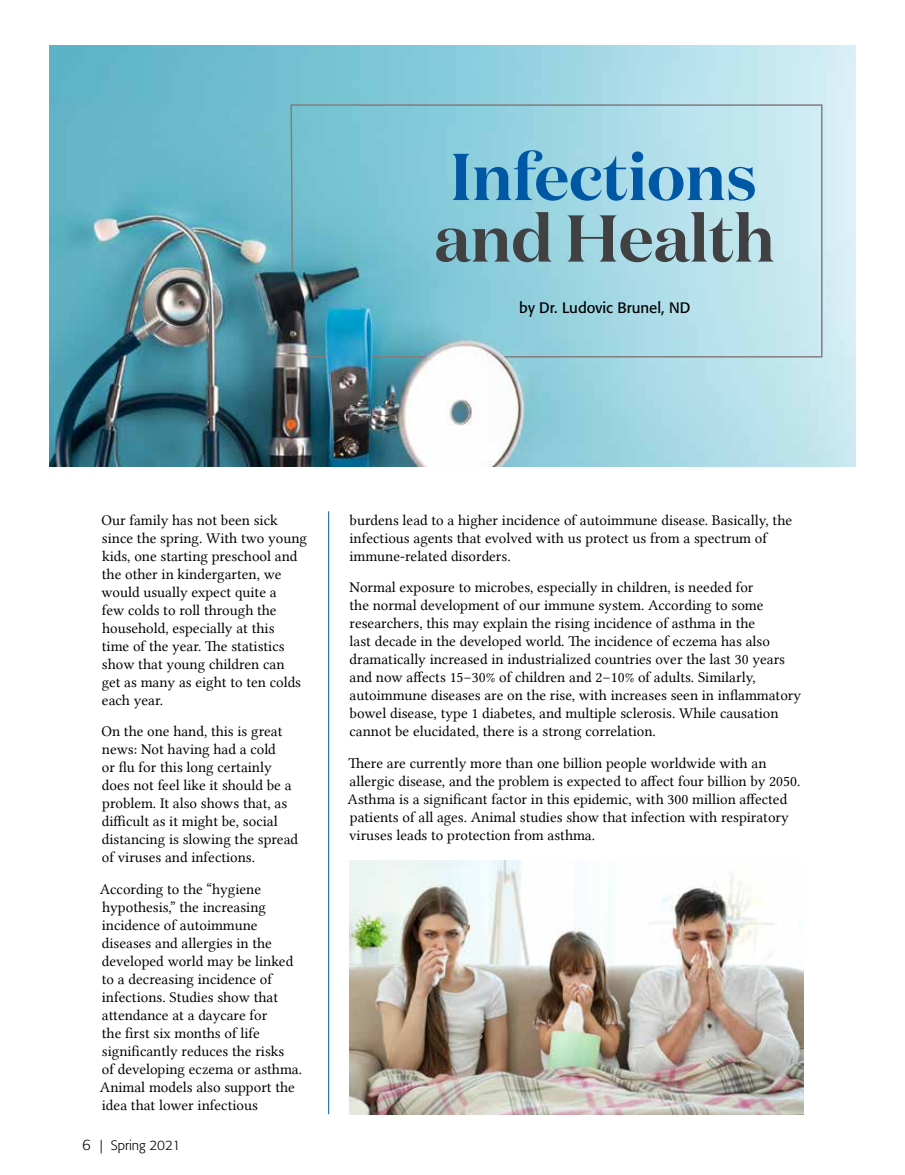
<style>
.page{position:relative;width:905px;height:1175px;background:#fff}
.page>*{position:absolute;margin:0;border:0;box-sizing:border-box;transform-origin:0 0}
.t1{font:600 66px "Domaine Disp";color:#0058a4}
.t2{font:600 66px "Domaine Disp";color:#414042}
.t3{font:15px/18px "Lin Libertine";color:#000}
.t4{font:15px "Formata";color:#000}
.t5{font:300 13.5px "Formata";color:#000}
.s1{font-size:15px}
</style>
<div class="page">
<img style="left:49px;top:46px;width:806px;height:421px">
<img style="left:349px;top:861px;width:454px;height:253px">
<svg style="left:290px;top:104px;width:533px;height:254px;background:#97cfdc"></svg>
<hr style="left:328px;top:511px;width:1px;height:603px;background:#005ba8">
<h1 class="t1" style="left:450px;top:134px;width:308px">Infections</h1>
<h1 class="t2" style="left:434px;top:196px;width:342px">and Health</h1>
<p class="t4" style="left:519px;top:299px;width:173px">by Dr. Ludovic Brunel, ND</p>
<p class="t3" style="left:101px;top:511px;width:207px">Our family has not been sick since the spring. With two young kids, one starting preschool and the other in kindergarten, we would usually expect quite a<br>few colds to roll through the household, especially at this<br>time of the year. The statistics show that young children can<br>get as many as eight to ten colds each year.</p>
<p class="t3" style="left:101px;top:722px;width:198px">On the one hand, this is great news: Not having had a cold<br>or flu for this long certainly does not feel like it should be a problem. It also shows that, as difficult as it might be, social distancing is slowing the spread of viruses and infections.</p>
<p class="t3" style="left:100px;top:880px;width:203px">According to the “hygiene hypothesis,” the increasing incidence of autoimmune diseases and allergies in the developed world may be linked to a decreasing incidence of infections. Studies show that attendance at a daycare for<br>the first six months of life significantly reduces the risks<br>of developing eczema or asthma.<br>Animal models also support the idea that lower infectious</p>
<p class="t5" style="left:82px;top:1137px;width:100px"><span class="s1">6</span> | Spring 2021</p>
<p class="t3" style="left:349px;top:511px;width:444px">burdens lead to a higher incidence of autoimmune disease. Basically, the infectious agents that evolved with us protect us from a spectrum of immune-related disorders.</p>
<p class="t3" style="left:349px;top:578px;width:453px">Normal exposure to microbes, especially in children, is needed for<br>the normal development of our immune system. According to some researchers, this may explain the rising incidence of asthma in the<br>last decade in the developed world. The incidence of eczema has also dramatically increased in industrialized countries over the last 30 years and now affects 15–30% of children and 2–10% of adults. Similarly, autoimmune diseases are on the rise, with increases seen in inflammatory bowel disease, type 1 diabetes, and multiple sclerosis. While causation cannot be elucidated, there is a strong correlation.</p>
<p class="t3" style="left:347px;top:754px;width:454px">There are currently more than one billion people worldwide with an allergic disease, and the problem is expected to affect four billion by 2050.<br>Asthma is a significant factor in this epidemic, with 300 million affected patients of all ages. Animal studies show that infection with respiratory viruses leads to protection from asthma.</p>
</div>
